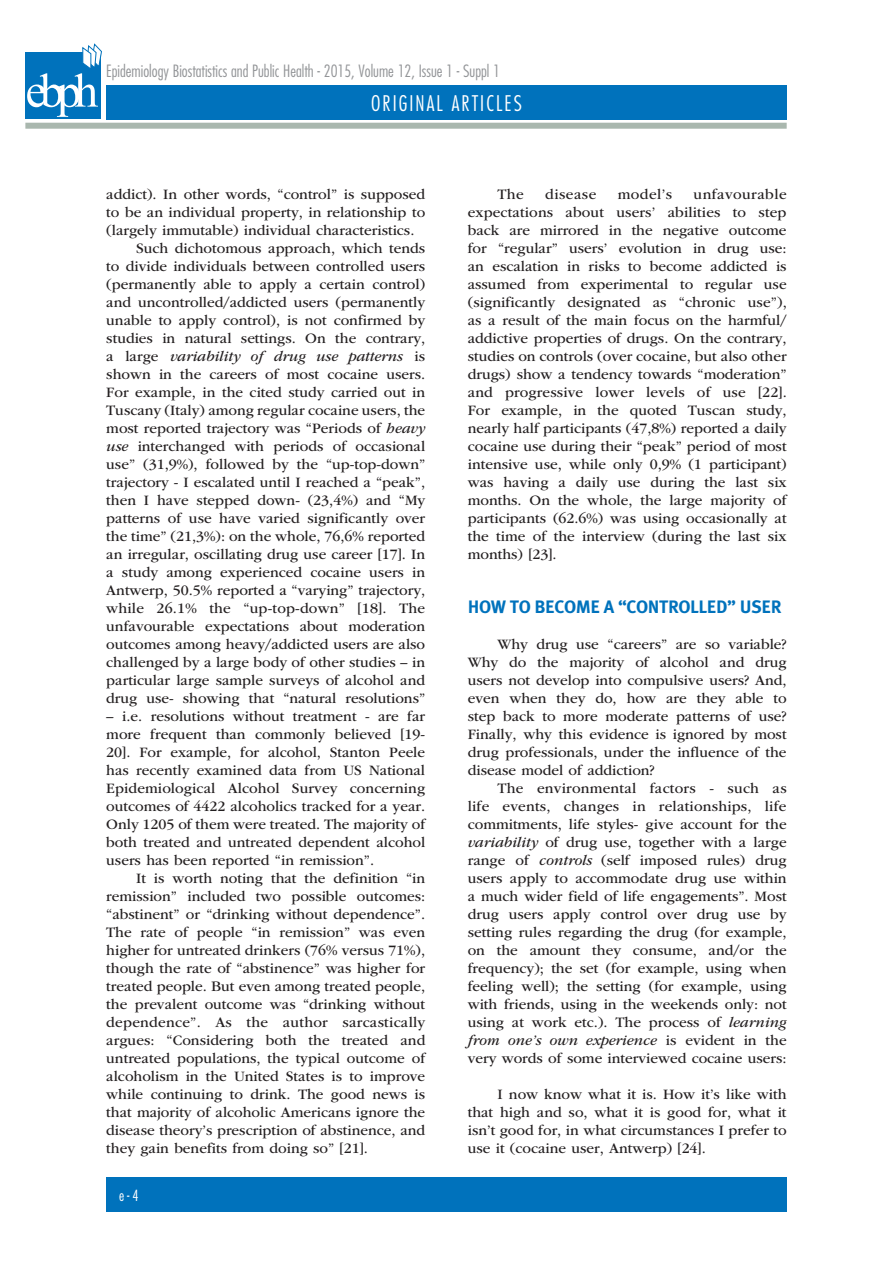
<style>
.page{position:relative;width:893px;height:1263px;background:#fff}
.page>*{position:absolute;margin:0;border:0;box-sizing:border-box;transform-origin:0 0}
.t1{font:300 condensed 21px "Futura Std";letter-spacing:.1em;color:#fff}
.Titoli_Sezioni{font:700 18px "Meta Plus";letter-spacing:-.02em;color:#0072bc}
.t2{font:300 condensed 16.5px "Futura Std";color:#939598}
.Testo_Articolo_Garam{font:15px/18px "ITC Garamond Std";color:#231f20;text-align:justify}
.Testo_Articolo_Garam-2{font:15px "ITC Garamond Std";letter-spacing:.03em;color:#231f20}
.t3{font:300 condensed 15px "Futura Std";color:#fff}
.s1{font-style:italic}
</style>
<div class="page">
<div style="left:106px;top:85px;width:681px;height:34px;background:#0072bc"></div>
<div style="left:106px;top:1178px;width:681px;height:34px;background:#0072bc"></div>
<div style="left:25px;top:123px;width:762px;height:6px;background:#a9b7ae"></div>
<div style="left:25px;top:52px;width:76px;height:67px;background:#0072bc"></div>
<svg style="left:27px;top:43px;width:75px;height:74px"></svg>
<p class="t2" style="left:106px;top:62px;width:395px">Epidemiology Biostatistics and Public Health - 2015, Volume 12, Issue 1 - Suppl 1</p>
<h1 class="t1" style="left:371px;top:91px;width:152px">ORIGINAL ARTICLES</h1>
<p class="Testo_Articolo_Garam" style="left:106px;top:185px;width:320px">addict). In other words, “control” is supposed to be an individual property, in relationship to (largely immutable) individual characteristics.</p>
<p class="Testo_Articolo_Garam" style="left:106px;top:239px;width:320px;text-indent:30px">Such dichotomous approach, which tends to divide individuals between controlled users (permanently able to apply a certain control) and uncontrolled/addicted users (permanently unable to apply control), is not confirmed by studies in natural settings. On the contrary, a large <span class="s1">variability of drug use patterns</span> is shown in the careers of most cocaine users.<br>For example, in the cited study carried out in Tuscany (Italy) among regular cocaine users, the most reported trajectory was “Periods of <span class="s1">heavy use</span> interchanged with periods of occasional use” (31,9%), followed by the “up-top-down” trajectory - I escalated until I reached a “peak”, then I have stepped down- (23,4%) and “My patterns of use have varied significantly over the time” (21,3%): on the whole, 76,6% reported an irregular, oscillating drug use career [17]. In a study among experienced cocaine users in Antwerp, 50.5% reported a “varying” trajectory, while 26.1% the “up-top-down” [18]. The unfavourable expectations about moderation outcomes among heavy/addicted users are also challenged by a large body of other studies – in particular large sample surveys of alcohol and drug use- showing that “natural resolutions”</p>
<p class="Testo_Articolo_Garam" style="left:106px;top:707px;width:320px">– i.e. resolutions without treatment - are far more frequent than commonly believed [19- 20]. For example, for alcohol, Stanton Peele has recently examined data from US National Epidemiological Alcohol Survey concerning outcomes of 4422 alcoholics tracked for a year.<br>Only 1205 of them were treated. The majority of both treated and untreated dependent alcohol users has been reported “in remission”.</p>
<p class="Testo_Articolo_Garam" style="left:106px;top:869px;width:321px;text-indent:30px">It is worth noting that the definition “in remission” included two possible outcomes: “abstinent” or “drinking without dependence”.<br>The rate of people “in remission” was even higher for untreated drinkers (76% versus 71%), though the rate of “abstinence” was higher for treated people. But even among treated people, the prevalent outcome was “drinking without dependence”. As the author sarcastically argues: “Considering both the treated and untreated populations, the typical outcome of alcoholism in the United States is to improve while continuing to drink. The good news is that majority of alcoholic Americans ignore the disease theory’s prescription of abstinence, and they gain benefits from doing so” [21].</p>
<p class="t3" style="left:119px;top:1187px;width:21px">e-4</p>
<p class="Testo_Articolo_Garam" style="left:468px;top:185px;width:321px;text-indent:226px">unfavourable expectations about users’ abilities to step back are mirrored in the negative outcome for “regular” users’ evolution in drug use: an escalation in risks to become addicted is assumed from experimental to regular use (significantly designated as “chronic use”), as a result of the main focus on the harmful/ addictive properties of drugs. On the contrary, studies on controls (over cocaine, but also other drugs) show a tendency towards “moderation” and progressive lower levels of use [22].<br>For example, in the quoted Tuscan study, nearly half participants (47,8%) reported a daily cocaine use during their “peak” period of most intensive use, while only 0,9% (1 participant) was having a daily use during the last six months. On the whole, the large majority of participants (62.6%) was using occasionally at the time of the interview (during the last six months) [23].</p>
<p class="Titoli_Sezioni" style="left:468px;top:596px;width:315px">HOW TO BECOME A “CONTROLLED” USER</p>
<p class="Testo_Articolo_Garam" style="left:468px;top:635px;width:320px;text-indent:30px">Why drug use “careers” are so variable?<br>Why do the majority of alcohol and drug users not develop into compulsive users? And, even when they do, how are they able to step back to more moderate patterns of use?<br>Finally, why this evidence is ignored by most drug professionals, under the influence of the disease model of addiction?</p>
<p class="Testo_Articolo_Garam" style="left:468px;top:779px;width:320px;text-indent:30px">The environmental factors - such as life events, changes in relationships, life commitments, life styles- give account for the <span class="s1">variability</span> of drug use, together with a large range of <span class="s1">controls</span> (self imposed rules) drug users apply to accommodate drug use within a much wider field of life engagements”. Most drug users apply control over drug use by setting rules regarding the drug (for example, on the amount they consume, and/or the frequency); the set (for example, using when feeling well); the setting (for example, using with friends, using in the weekends only: not using at work etc.). The process of <span class="s1">learning from one’s own experience</span> is evident in the very words of some interviewed cocaine users:</p>
<p class="Testo_Articolo_Garam" style="left:468px;top:1085px;width:320px;text-indent:30px">I now know what it is. How it’s like with that high and so, what it is good for, what it isn’t good for, in what circumstances I prefer to use it (cocaine user, Antwerp) [24].</p>
<p class="Testo_Articolo_Garam" style="left:497px;top:185px;width:28px">The</p>
<p class="Testo_Articolo_Garam-2" style="left:545px;top:186px;width:53px">disease</p>
<p class="Testo_Articolo_Garam" style="left:618px;top:185px;width:56px">model’s</p>
</div>
